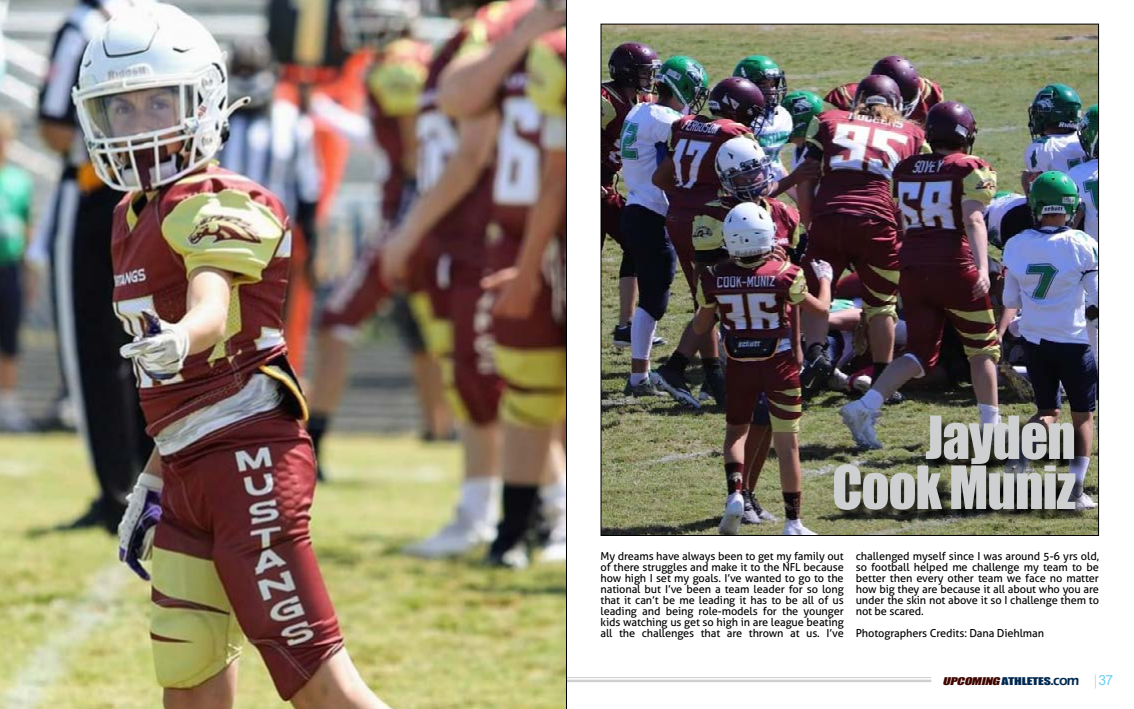
<style>
.page{position:relative;width:1134px;height:709px;background:#fff}
.page>*{position:absolute;margin:0;border:0;box-sizing:border-box;transform-origin:0 0}
.t1{font:55px/50px "Impact";letter-spacing:-.02em;color:#cdcfd0;text-align:right}
.t2{font:11px/11px "Aller";letter-spacing:-.01em;color:#000;text-align:justify}
.t3{font:italic 9.8px "Impact";color:#3f0600;scale:1.43 1}
.s1{font-style:normal;color:#002850}
.s2{font-family:"Eras ITC";font-weight:600;font-style:normal;font-size:14px;color:#002850}
.s3{font-family:"Minion Pro";font-style:normal;font-size:14px;color:#cdcfd0}
.s4{font-family:"Arial";font-style:normal;font-size:14px;color:#6dcff6}
</style>
<div class="page">
<hr style="left:567px;top:677px;width:364px;height:1px;background:#cdcfd0">
<hr style="left:567px;top:679px;width:364px;height:3px;background:#cdcfd0">
<img style="left:602px;top:26px;width:495px;height:508px">
<img style="left:0;top:0;width:567px;height:709px">
<div style="left:835px;top:418px;width:253px;height:104px;background:#000;opacity:.75"></div>
<h1 class="t1" style="left:832px;top:411px;width:245px">Jayden<br>Cook Muniz</h1>
<p class="t2" style="left:600px;top:550px;width:245px">My dreams have always been to get my family out of there struggles and make it to the NFL because how high I set my goals. I’ve wanted to go to the national but I’ve been a team leader for so long that it can’t be me leading it has to be all of us leading and being role-models for the younger kids watching us get so high in are league beating all the challenges that are thrown at us. I’ve</p>
<p class="t2" style="left:856px;top:550px;width:245px">challenged myself since I was around 5-6 yrs old, so football helped me challenge my team to be better then every other team we face no matter how big they are because it all about who you are under the skin not above it so I challenge them to not be scared.</p>
<p class="t2" style="left:856px;top:627px;width:190px">Photographers Credits: Dana Diehlman</p>
<p class="t3" style="left:943px;top:673px;width:121px">UPCOMING <span class="s1">ATHLETES</span><span class="s2">.com</span> <span class="s3">|</span> <span class="s4">37</span></p>
</div>
